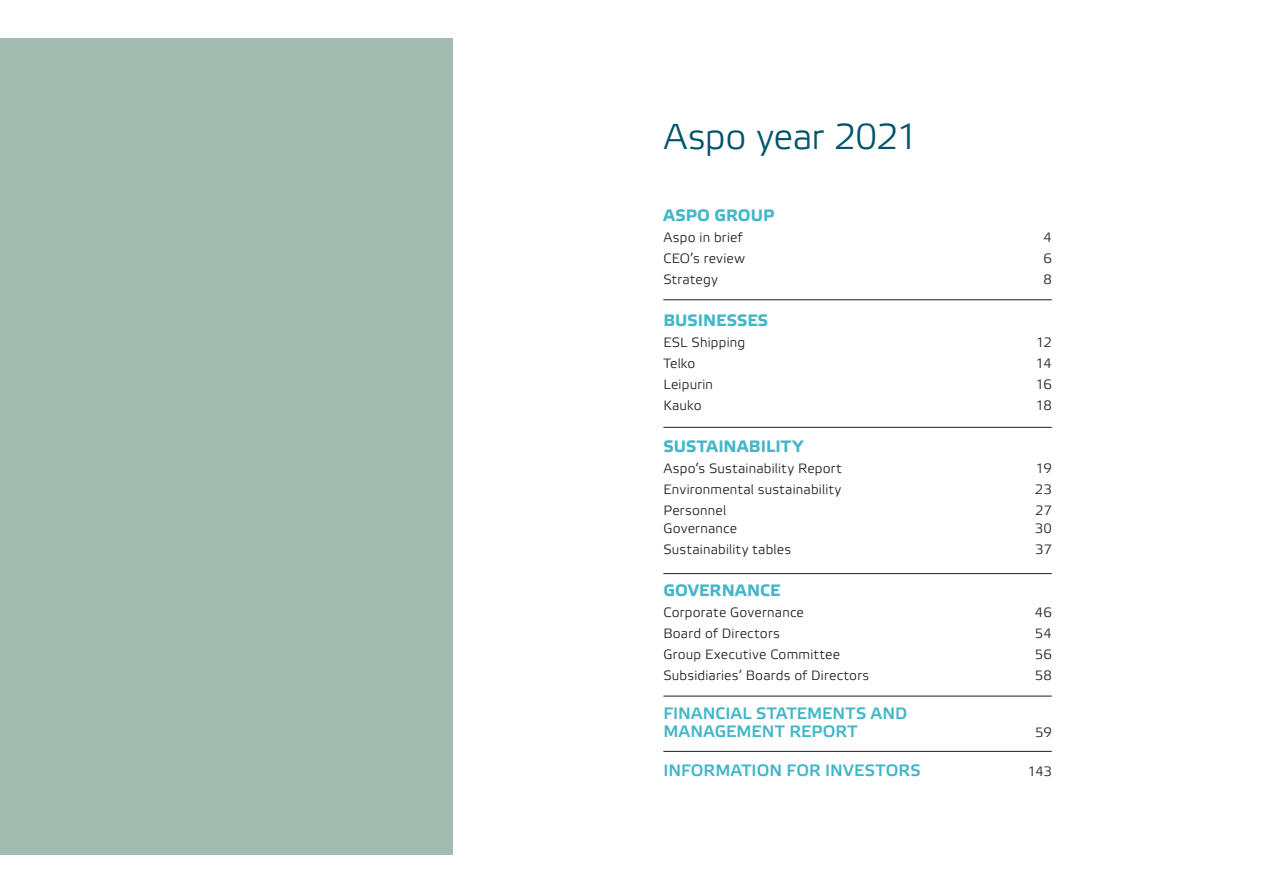
<style>
.page{position:relative;width:1263px;height:893px;background:#fff}
.page>*{position:absolute;margin:0;border:0;box-sizing:border-box;transform-origin:0 0}
.t1{font:36px "Etelka Light Pro";letter-spacing:-.02em;color:#00546a}
.t2{font:700 16.5px/18px "Etelka Light Pro";letter-spacing:.01em;color:#44b6c9}
.t3{font:700 16.5px "Etelka Text";color:#44b6c9}
.t4{font:300 13.5px "Etelka";letter-spacing:.015em;color:#1d1d1b}
.t5{font:13.5px "Etelka Light Pro";color:#1d1d1b}
</style>
<div class="page">
<div style="left:0;top:38px;width:452px;height:817px;background:#a3bcb2"></div>
<hr style="left:663px;top:299px;width:389px;height:1px;background:#1d1d1b">
<hr style="left:663px;top:427px;width:389px;height:1px;background:#1d1d1b">
<hr style="left:663px;top:573px;width:389px;height:1px;background:#1d1d1b">
<hr style="left:663px;top:696px;width:389px;height:1px;background:#1d1d1b">
<hr style="left:663px;top:751px;width:389px;height:1px;background:#1d1d1b">
<h1 class="t1" style="left:663px;top:118px;width:257px">Aspo year 2021</h1>
<p class="t3" style="left:663px;top:205px;width:112px">ASPO GROUP</p>
<p class="t4" style="left:663px;top:229px;width:81px">Aspo in brief</p>
<p class="t4" style="left:1043px;top:229px;width:10px">4</p>
<p class="t4" style="left:663px;top:250px;width:83px">CEO’s review</p>
<p class="t4" style="left:1043px;top:250px;width:10px">6</p>
<p class="t4" style="left:663px;top:271px;width:56px">Strategy</p>
<p class="t4" style="left:1043px;top:271px;width:10px">8</p>
<p class="t3" style="left:663px;top:310px;width:106px">BUSINESSES</p>
<p class="t4" style="left:663px;top:334px;width:83px">ESL Shipping</p>
<p class="t4" style="left:1036px;top:334px;width:17px">12</p>
<p class="t4" style="left:663px;top:355px;width:34px">Telko</p>
<p class="t4" style="left:1036px;top:355px;width:17px">14</p>
<p class="t4" style="left:663px;top:376px;width:51px">Leipurin</p>
<p class="t4" style="left:1036px;top:376px;width:17px">16</p>
<p class="t4" style="left:663px;top:397px;width:40px">Kauko</p>
<p class="t4" style="left:1036px;top:397px;width:17px">18</p>
<p class="t3" style="left:663px;top:436px;width:141px">SUSTAINABILITY</p>
<p class="t4" style="left:663px;top:460px;width:180px">Aspo’s Sustainability Report</p>
<p class="t4" style="left:1036px;top:460px;width:17px">19</p>
<p class="t4" style="left:663px;top:481px;width:180px">Environmental sustainability</p>
<p class="t4" style="left:1035px;top:481px;width:18px">23</p>
<p class="t4" style="left:663px;top:502px;width:64px">Personnel</p>
<p class="t4" style="left:1035px;top:502px;width:18px">27</p>
<p class="t4" style="left:663px;top:520px;width:75px">Governance</p>
<p class="t4" style="left:1035px;top:520px;width:18px">30</p>
<p class="t4" style="left:663px;top:541px;width:129px">Sustainability tables</p>
<p class="t4" style="left:1035px;top:541px;width:18px">37</p>
<p class="t3" style="left:663px;top:580px;width:118px">GOVERNANCE</p>
<p class="t4" style="left:663px;top:604px;width:142px">Corporate Governance</p>
<p class="t4" style="left:1035px;top:604px;width:18px">46</p>
<p class="t4" style="left:663px;top:625px;width:118px">Board of Directors</p>
<p class="t4" style="left:1035px;top:625px;width:18px">54</p>
<p class="t4" style="left:663px;top:646px;width:178px">Group Executive Committee</p>
<p class="t4" style="left:1035px;top:646px;width:18px">56</p>
<p class="t4" style="left:663px;top:667px;width:207px">Subsidiaries’ Boards of Directors</p>
<p class="t4" style="left:1035px;top:667px;width:18px">58</p>
<p class="t2" style="left:663px;top:706px;width:245px">FINANCIAL STATEMENTS AND<br>MANAGEMENT REPORT</p>
<p class="t5" style="left:1035px;top:725px;width:18px">59</p>
<p class="t2" style="left:663px;top:763px;width:259px">INFORMATION FOR INVESTORS</p>
<p class="t5" style="left:1028px;top:764px;width:25px">143</p>
</div>
